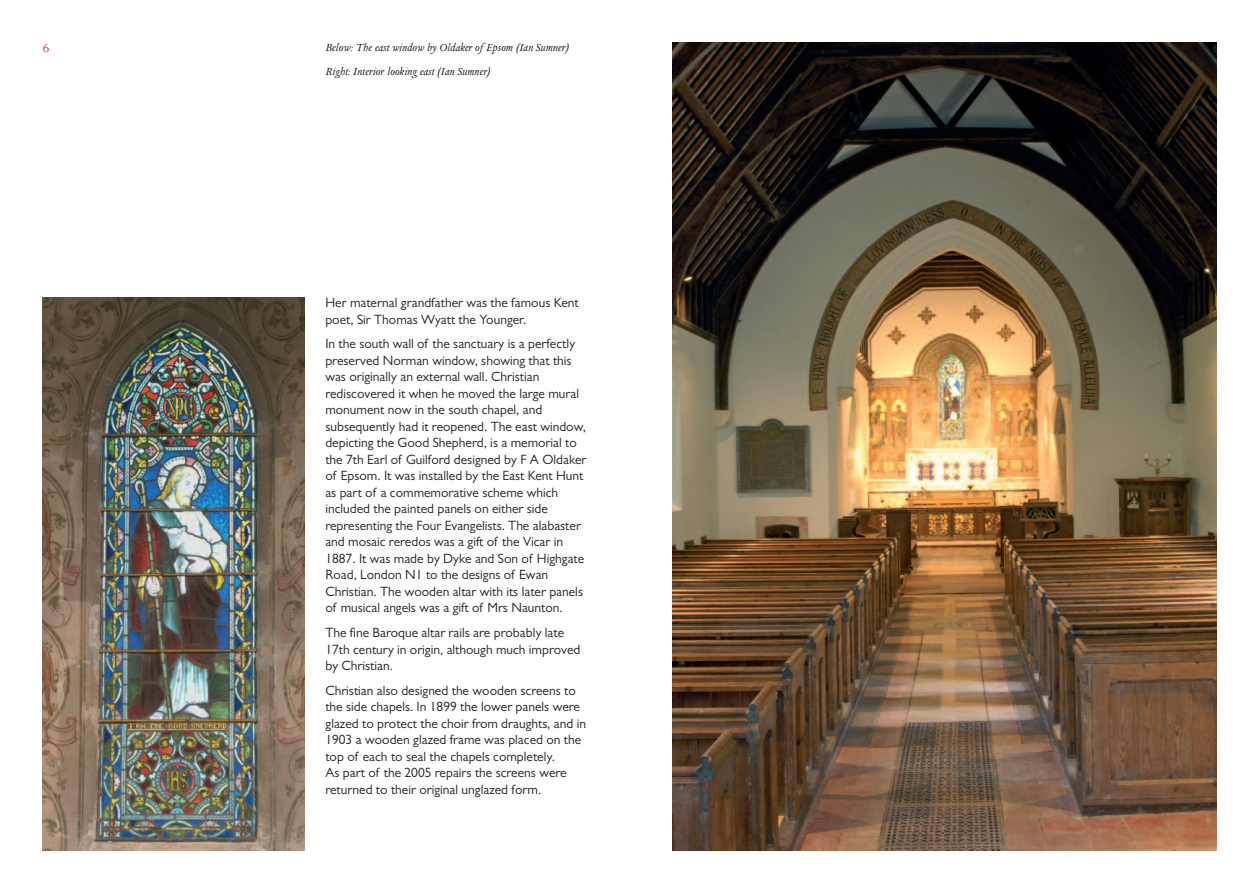
<style>
.page{position:relative;width:1259px;height:893px;background:#fff}
.page>*{position:absolute;margin:0;border:0;box-sizing:border-box;transform-origin:0 0}
.t1{font:13.5px/16.5px "Gill Sans";color:#231f20}
.t2{font:13.5px "Columbus";color:#c75334}
.t3{font:italic 12px/24px "Columbus";color:#231f20}
</style>
<div class="page">
<img style="left:43px;top:298px;width:261px;height:552px">
<img style="left:672px;top:43px;width:544px;height:807px">
<p class="t2" style="left:43px;top:43px;width:9px">6</p>
<p class="t3" style="left:325px;top:36px;width:245px">Below: The east window by Oldaker of Epsom (Ian Sumner)<br>Right: Interior looking east (Ian Sumner)</p>
<p class="t1" style="left:325px;top:296px;width:255px">Her maternal grandfather was the famous Kent poet, Sir Thomas Wyatt the Younger.</p>
<p class="t1" style="left:325px;top:337px;width:262px">In the south wall of the sanctuary is a perfectly preserved Norman window, showing that this was originally an external wall. Christian rediscovered it when he moved the large mural monument now in the south chapel, and subsequently had it reopened. The east window, depicting the Good Shepherd, is a memorial to the 7th Earl of Guilford designed by F A Oldaker of Epsom. It was installed by the East Kent Hunt as part of a commemorative scheme which included the painted panels on either side representing the Four Evangelists. The alabaster and mosaic reredos was a gift of the Vicar in 1887. It was made by Dyke and Son of Highgate Road, London N1 to the designs of Ewan Christian. The wooden altar with its later panels of musical angels was a gift of Mrs Naunton.</p>
<p class="t1" style="left:325px;top:626px;width:257px">The fine Baroque altar rails are probably late<br>17th century in origin, although much improved by Christian.</p>
<p class="t1" style="left:325px;top:683px;width:262px">Christian also designed the wooden screens to the side chapels. In 1899 the lower panels were glazed to protect the choir from draughts, and in 1903 a wooden glazed frame was placed on the top of each to seal the chapels completely.<br>As part of the 2005 repairs the screens were returned to their original unglazed form.</p>
</div>
